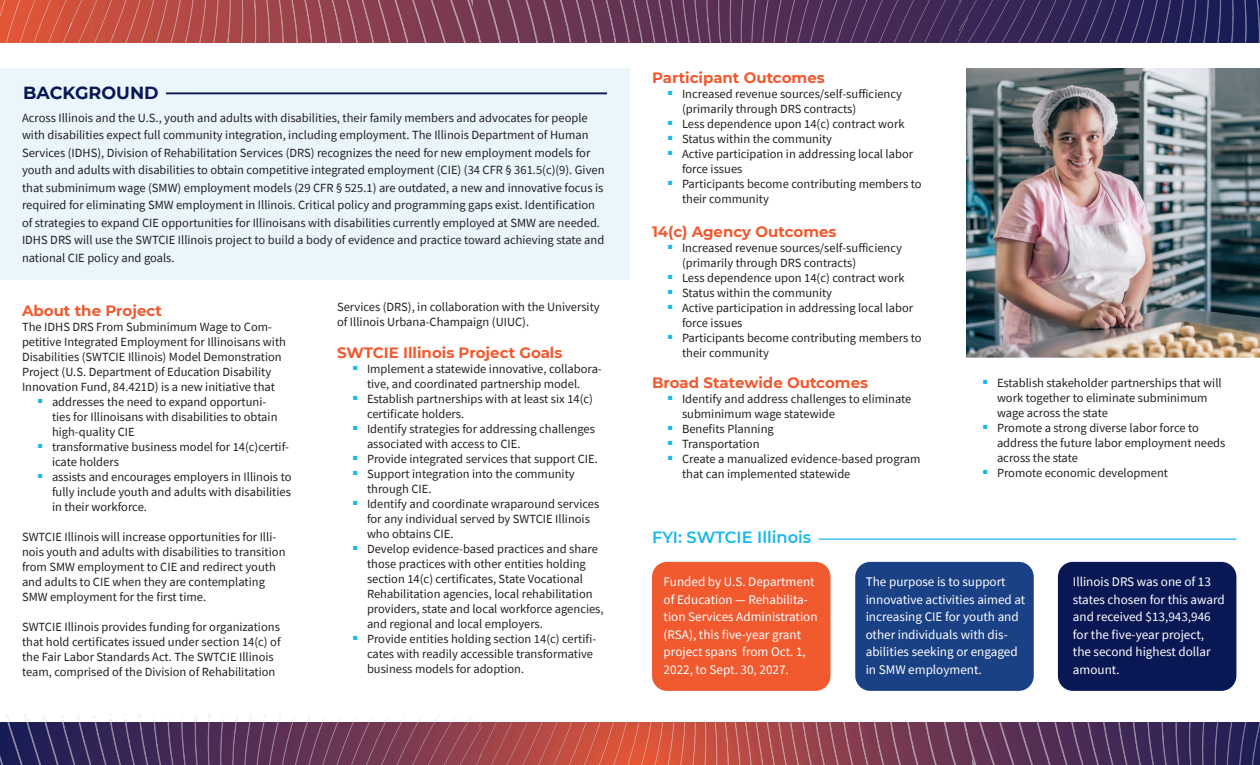
<style>
.page{position:relative;width:1260px;height:765px;background:#fff}
.page>*{position:absolute;margin:0;border:0;box-sizing:border-box;transform-origin:0 0}
.t1{font:700 17.5px "Montserrat";color:#091855}
.t2{font:600 16.25px "Montserrat";color:#16b8e9}
.H2_-_section_headers{font:700 15px "Montserrat";color:#f1592f}
.Featured_text{font:13.12px/17.5px "Source Sans Pro";color:#fff}
.t3{font:12.5px/15px "Source Sans Pro";color:#231f20}
</style>
<div class="page">
<img style="left:472px;top:0;width:488px;height:42px">
<img style="left:71px;top:0;width:401px;height:43px">
<img style="left:960px;top:0;width:300px;height:42px">
<img style="left:482px;top:722px;width:491px;height:43px">
<img style="left:973px;top:721px;width:287px;height:44px">
<img style="left:0;top:715px;width:482px;height:50px">
<img style="left:0;top:0;width:71px;height:43px">
<div style="left:0;top:68px;width:630px;height:211px;background:#eaf6fc"></div>
<hr style="left:166px;top:92px;width:441px;height:2px;background:#091855">
<div style="left:652px;top:562px;width:179px;height:129px;background:#f1592f;border-radius:15px"></div>
<div style="left:855px;top:562px;width:179px;height:129px;background:#1a4185;border-radius:15px"></div>
<div style="left:1058px;top:562px;width:178px;height:129px;background:#091855;border-radius:15px"></div>
<img style="left:966px;top:68px;width:294px;height:290px">
<hr style="left:819px;top:539px;width:417px;height:1px;background:#16b8e9">
<h1 class="t1" style="left:23px;top:80px;width:137px">BACKGROUND</h1>
<p class="t3" style="left:22px;top:109px;width:584px;line-height:17.5px">Across Illinois and the U.S., youth and adults with disabilities, their family members and advocates for people with disabilities expect full community integration, including employment. The Illinois Department of Human Services (IDHS), Division of Rehabilitation Services (DRS) recognizes the need for new employment models for youth and adults with disabilities to obtain competitive integrated employment (CIE) (34 CFR § 361.5(c)(9). Given that subminimum wage (SMW) employment models (29 CFR § 525.1) are outdated, a new and innovative focus is required for eliminating SMW employment in Illinois. Critical policy and programming gaps exist. Identification of strategies to expand CIE opportunities for Illinoisans with disabilities currently employed at SMW are needed.<br>IDHS DRS will use the SWTCIE Illinois project to build a body of evidence and practice toward achieving state and national CIE policy and goals.</p>
<p class="H2_-_section_headers" style="left:22px;top:300px;width:141px">About the Project</p>
<p class="t3" style="left:22px;top:319px;width:266px">The IDHS DRS From Subminimum Wage to Com&shy;petitive Integrated Employment for Illinoisans with Disabilities (SWTCIE Illinois) Model Demonstration Project (U.S. Department of Education Disability Innovation Fund, 84.421D) is a new initiative that</p>
<p class="t3" style="left:52px;top:394px;width:227px">addresses the need to expand opportuni&shy;ties for Illinoisans with disabilities to obtain high-quality CIE</p>
<p class="t3" style="left:52px;top:439px;width:239px">transformative business model for 14(c)certif&shy;icate holders</p>
<p class="t3" style="left:52px;top:469px;width:241px;text-align:justify">assists and encourages employers in Illinois to fully include youth and adults with disabilities in their workforce.</p>
<p class="t3" style="left:22px;top:529px;width:265px">SWTCIE Illinois will increase opportunities for Illi&shy;nois youth and adults with disabilities to transition from SMW employment to CIE and redirect youth and adults to CIE when they are contemplating SMW employment for the first time.</p>
<p class="t3" style="left:22px;top:619px;width:260px">SWTCIE Illinois provides funding for organizations that hold certificates issued under section 14(c) of the Fair Labor Standards Act. The SWTCIE Illinois team, comprised of the Division of Rehabilitation</p>
<p class="t3" style="left:337px;top:299px;width:264px">Services (DRS), in collaboration with the University of Illinois Urbana-Champaign (UIUC).</p>
<p class="H2_-_section_headers" style="left:337px;top:342px;width:227px">SWTCIE Illinois Project Goals</p>
<p class="t3" style="left:367px;top:361px;width:236px">Implement a statewide innovative, collabora&shy;tive, and coordinated partnership model.</p>
<p class="t3" style="left:367px;top:391px;width:228px">Establish partnerships with at least six 14(c) certificate holders.</p>
<p class="t3" style="left:367px;top:421px;width:230px">Identify strategies for addressing challenges associated with access to CIE.</p>
<p class="t3" style="left:367px;top:451px;width:232px">Provide integrated services that support CIE.</p>
<p class="t3" style="left:367px;top:466px;width:209px">Support integration into the community through CIE.</p>
<p class="t3" style="left:367px;top:496px;width:234px">Identify and coordinate wraparound services for any individual served by SWTCIE Illinois who obtains CIE.</p>
<p class="t3" style="left:367px;top:541px;width:238px">Develop evidence-based practices and share those practices with other entities holding section 14(c) certificates, State Vocational Rehabilitation agencies, local rehabilitation providers, state and local workforce agencies, and regional and local employers.</p>
<p class="t3" style="left:367px;top:631px;width:231px">Provide entities holding section 14(c) certifi&shy;cates with readily accessible transformative business models for adoption.</p>
<p class="H2_-_section_headers" style="left:652px;top:66px;width:174px">Participant Outcomes</p>
<p class="t3" style="left:682px;top:86px;width:222px">Increased revenue sources/self-sufficiency (primarily through DRS contracts)</p>
<p class="t3" style="left:682px;top:116px;width:224px">Less dependence upon 14(c) contract work</p>
<p class="t3" style="left:682px;top:131px;width:152px">Status within the community</p>
<p class="t3" style="left:682px;top:146px;width:233px">Active participation in addressing local labor force issues</p>
<p class="t3" style="left:682px;top:176px;width:241px">Participants become contributing members to their community</p>
<p class="H2_-_section_headers" style="left:652px;top:221px;width:186px">14(c) Agency Outcomes</p>
<p class="t3" style="left:682px;top:240px;width:222px">Increased revenue sources/self-sufficiency (primarily through DRS contracts)</p>
<p class="t3" style="left:682px;top:270px;width:224px">Less dependence upon 14(c) contract work</p>
<p class="t3" style="left:682px;top:285px;width:152px">Status within the community</p>
<p class="t3" style="left:682px;top:300px;width:233px">Active participation in addressing local labor force issues</p>
<p class="t3" style="left:682px;top:330px;width:241px">Participants become contributing members to their community</p>
<p class="H2_-_section_headers" style="left:652px;top:372px;width:218px">Broad Statewide Outcomes</p>
<p class="t3" style="left:682px;top:391px;width:231px">Identify and address challenges to eliminate subminimum wage statewide</p>
<p class="t3" style="left:682px;top:421px;width:93px">Benefits Planning</p>
<p class="t3" style="left:682px;top:436px;width:79px">Transportation</p>
<p class="t3" style="left:682px;top:451px;width:240px">Create a manualized evidence-based program that can implemented statewide</p>
<p class="t3" style="left:997px;top:376px;width:226px">Establish stakeholder partnerships that will work together to eliminate subminimum wage across the state</p>
<p class="t3" style="left:997px;top:421px;width:230px">Promote a strong diverse labor force to address the future labor employment needs across the state</p>
<p class="t3" style="left:997px;top:466px;width:173px">Promote economic development</p>
<p class="t2" style="left:652px;top:526px;width:161px">FYI: SWTCIE Illinois</p>
<p class="Featured_text" style="left:664px;top:573px;width:155px">Funded by U.S. Department of Education — Rehabilita&shy;tion Services Administration (RSA), this five-year grant project spans from Oct. 1,<br>2022, to Sept. 30, 2027.</p>
<p class="Featured_text" style="left:866px;top:573px;width:161px">The purpose is to support innovative activities aimed at increasing CIE for youth and other individuals with dis&shy;abilities seeking or engaged in SMW employment.</p>
<p class="Featured_text" style="left:1073px;top:573px;width:153px">Illinois DRS was one of 13 states chosen for this award and received $13,943,946 for the five-year project, the second highest dollar amount.</p>
</div>
